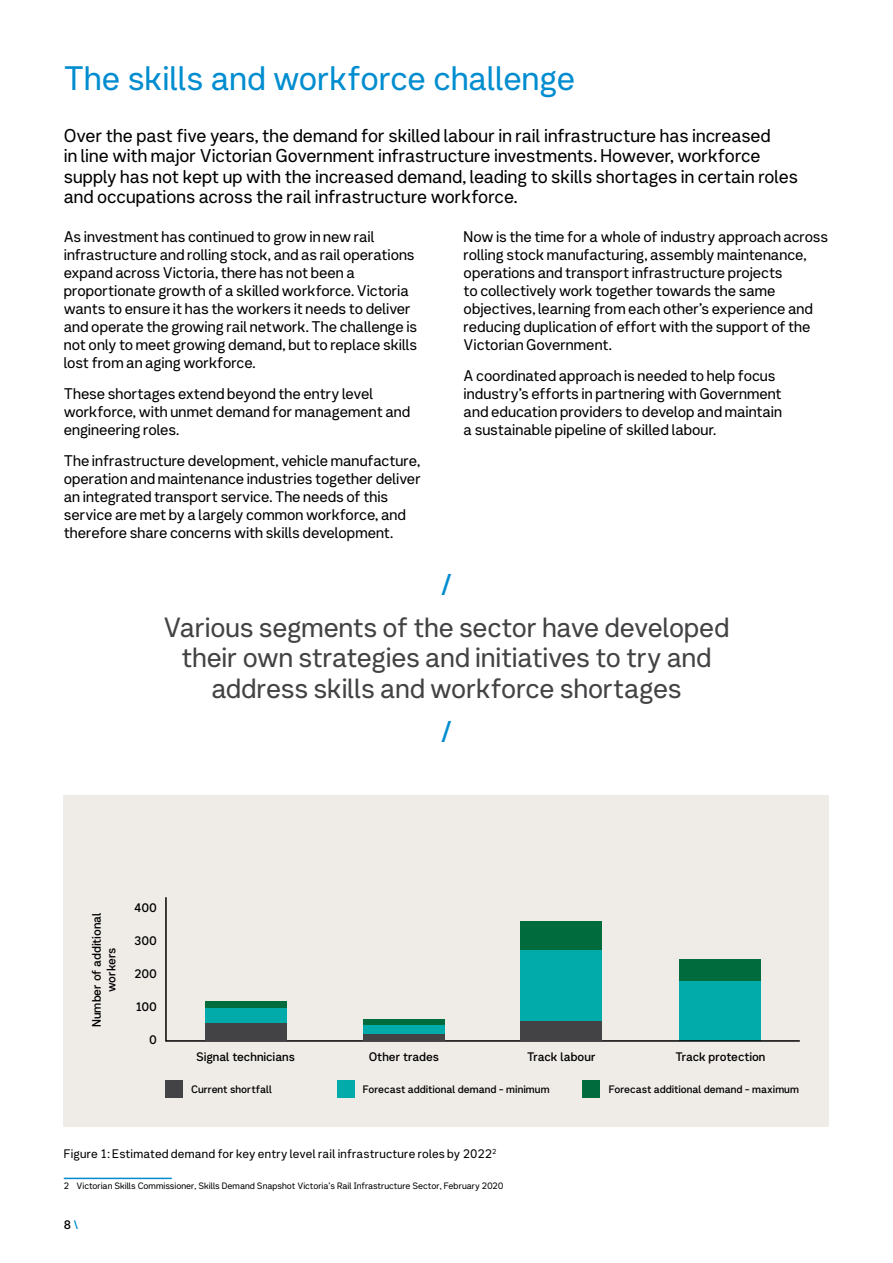
<style>
.page{position:relative;width:893px;height:1263px;background:#fff}
.page>*{position:absolute;margin:0;border:0;box-sizing:border-box;transform-origin:0 0}
.t1{font:33px "Network Sans 2019 Regular";color:#008dd0}
.t2{font:29.25px "Network Sans 2019 Regular";color:#008dd0}
.t3{font:27px/30.5px "Network Sans 2019 Regular";letter-spacing:-.01em;color:#434345;text-align:center}
.t4{font:18px/20.4px "Network Sans 2019 Regular";letter-spacing:-.005em;color:#000}
.t5{font:15px/18px "Network Sans 2019 Regular";letter-spacing:-.005em;color:#000}
.t6{font:12px/14.4px "Network Sans 2019 Medium";letter-spacing:-.005em;color:#000;text-align:center}
.t7{font:12px "Network Sans 2019 Regular";letter-spacing:.01em;color:#000}
.t8{font:10.5px "Network Sans 2019 Medium";color:#000}
.t9{font:9px "Network Rounded 2019";letter-spacing:-.005em;color:#000}
.s1{color:#008dd0}
</style>
<div class="page">
<div style="left:64px;top:795px;width:765px;height:332px;background:#efece8"></div>
<hr style="left:64px;top:1178px;width:108px;height:1px;background:#008dd0">
<svg style="left:165px;top:897px;width:635px;height:145px"></svg>
<div style="left:205px;top:1022px;width:81px;height:19px;background:#434345"></div>
<div style="left:205px;top:1007px;width:81px;height:15px;background:#00aba9"></div>
<div style="left:205px;top:1001px;width:81px;height:6px;background:#006c3e"></div>
<div style="left:363px;top:1033px;width:82px;height:8px;background:#434345"></div>
<div style="left:363px;top:1024px;width:82px;height:10px;background:#00aba9"></div>
<div style="left:363px;top:1019px;width:82px;height:5px;background:#006c3e"></div>
<div style="left:521px;top:1020px;width:81px;height:21px;background:#434345"></div>
<div style="left:521px;top:949px;width:81px;height:72px;background:#00aba9"></div>
<div style="left:521px;top:921px;width:81px;height:28px;background:#006c3e"></div>
<div style="left:165px;top:1080px;width:18px;height:18px;background:#434345"></div>
<div style="left:337px;top:1080px;width:17px;height:18px;background:#00aba9"></div>
<div style="left:583px;top:1080px;width:17px;height:18px;background:#006c3e"></div>
<hr style="left:892px;top:911px;width:1px;height:352px;background:#000">
<h1 class="t1" style="left:64px;top:50px;width:513px">The skills and workforce challenge</h1>
<p class="t4" style="left:64px;top:124px;width:736px">Over the past five years, the demand for skilled labour in rail infrastructure has increased<br>in line with major Victorian Government infrastructure investments. However, workforce supply has not kept up with the increased demand, leading to skills shortages in certain roles and occupations across the rail infrastructure workforce.</p>
<p class="t5" style="left:64px;top:227px;width:355px">As investment has continued to grow in new rail infrastructure and rolling stock, and as rail operations expand across Victoria, there has not been a proportionate growth of a skilled workforce. Victoria wants to ensure it has the workers it needs to deliver and operate the growing rail network. The challenge is not only to meet growing demand, but to replace skills lost from an aging workforce.</p>
<p class="t5" style="left:64px;top:384px;width:348px">These shortages extend beyond the entry level workforce, with unmet demand for management and engineering roles.</p>
<p class="t5" style="left:64px;top:451px;width:359px">The infrastructure development, vehicle manufacture, operation and maintenance industries together deliver an integrated transport service. The needs of this service are met by a largely common workforce, and therefore share concerns with skills development.</p>
<p class="t5" style="left:464px;top:227px;width:366px">Now is the time for a whole of industry approach across rolling stock manufacturing, assembly maintenance, operations and transport infrastructure projects<br>to collectively work together towards the same objectives, learning from each other’s experience and reducing duplication of effort with the support of the Victorian Government.</p>
<p class="t5" style="left:464px;top:366px;width:320px">A coordinated approach is needed to help focus industry’s efforts in partnering with Government and education providers to develop and maintain a sustainable pipeline of skilled labour.</p>
<h2 class="t2" style="left:440px;top:560px;width:13px">/</h2>
<h3 class="t3" style="left:164px;top:610px;width:567px">Various segments of the sector have developed their own strategies and initiatives to try and address skills and workforce shortages</h3>
<h2 class="t2" style="left:440px;top:706px;width:13px">/</h2>
<p class="t6" style="left:89px;top:1027px;width:116px;rotate:-90deg">Number of additional workers</p>
<p class="t6" style="left:134px;top:900px;width:24px">400</p>
<p class="t6" style="left:134px;top:933px;width:24px">300</p>
<p class="t6" style="left:135px;top:966px;width:24px">200</p>
<p class="t6" style="left:136px;top:999px;width:22px">100</p>
<p class="t6" style="left:149px;top:1032px;width:9px">0</p>
<p class="t6" style="left:196px;top:1049px;width:100px">Signal technicians</p>
<p class="t8" style="left:191px;top:1081px;width:82px">Current shortfall</p>
<p class="t6" style="left:369px;top:1049px;width:72px">Other trades</p>
<p class="t6" style="left:527px;top:1049px;width:70px">Track labour</p>
<p class="t6" style="left:675px;top:1049px;width:92px">Track protection</p>
<p class="t8" style="left:363px;top:1081px;width:188px">Forecast additional demand - minimum</p>
<p class="t8" style="left:609px;top:1081px;width:192px">Forecast additional demand - maximum</p>
<p class="t7" style="left:64px;top:1144px;width:434px">Figure 1: Estimated demand for key entry level rail infrastructure roles by 2022<sup>2</sup></p>
<p class="t9" style="left:64px;top:1178px;width:441px">2 Victorian Skills Commissioner, Skills Demand Snapshot Victoria’s Rail Infrastructure Sector, February 2020</p>
<p class="t6" style="left:64px;top:1217px;width:16px">8<span class="s1">\</span></p>
</div>
